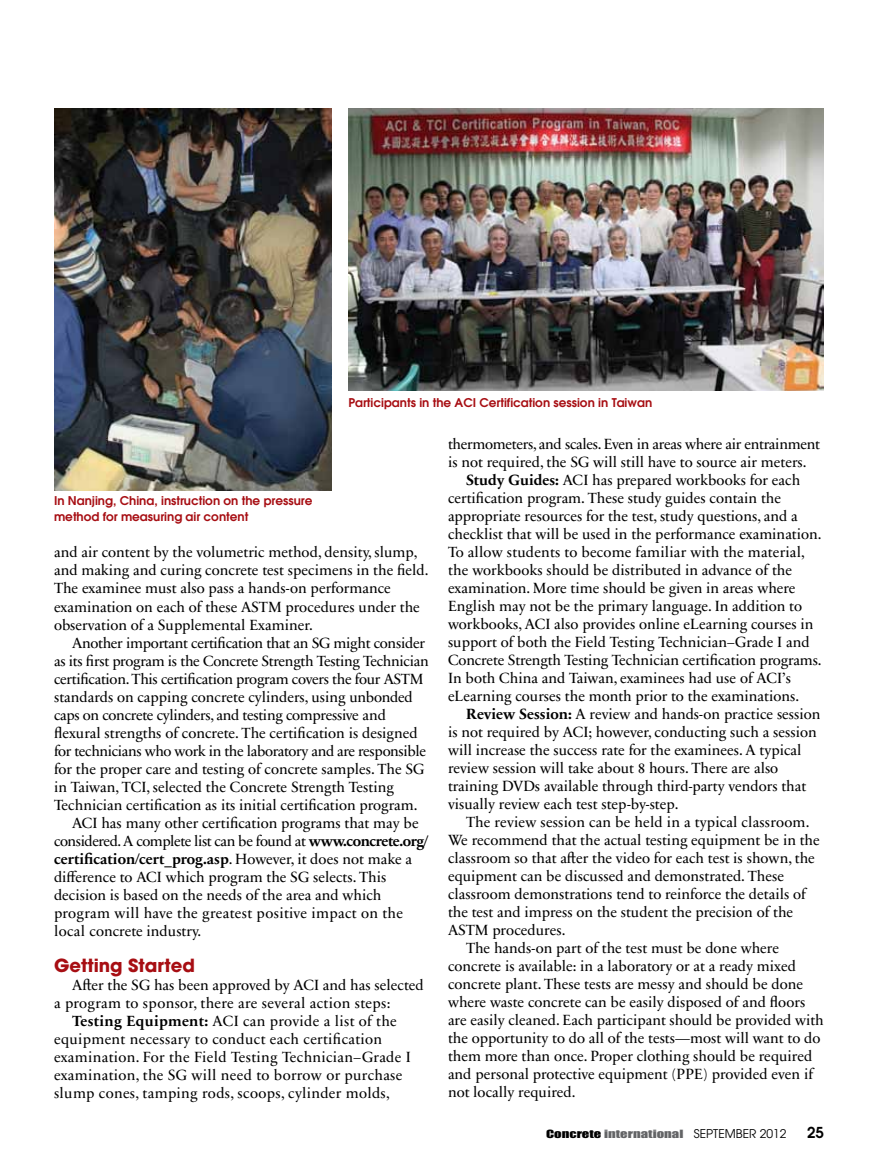
<style>
.page{position:relative;width:878px;height:1175px;background:#fff}
.page>*{position:absolute;margin:0;border:0;box-sizing:border-box;transform-origin:0 0}
.t1{font:700 18px "Avant Garde";color:#a70e13}
.t2{font:15px/18px "Sabon Next LT Pro";color:#000}
.t3{font:15px "Sabon Next LT Pro";letter-spacing:.02em;color:#000}
.t4{font:15px "Sabon Next LT Pro";letter-spacing:-.02em;color:#000}
.t5{font:15px "Sabon Next LT Pro";letter-spacing:-.025em;color:#000}
.t6{font:15px "Sabon Next LT Pro";letter-spacing:-.03em;color:#000}
.t7{font:700 15px "Sabon Next LT Pro";color:#000}
.t8{font:600 15px "Avant Garde";color:#000}
.t9{font:600 12px/16.5px "Avant Garde";color:#a70e13}
.t10{font:10.5px "Impact MT Std";color:#636466;scale:1.4 1}
.s1{font-weight:700}
.s2{font-weight:400}
.s3{color:#000}
.s4{font-family:"Avant Garde";font-size:12px;color:#000}
</style>
<div class="page">
<img style="left:54px;top:108px;width:277px;height:383px">
<img style="left:348px;top:108px;width:476px;height:282px">
<p class="t9" style="left:348px;top:394px;width:305px">Participants in the ACI Certification session in Taiwan</p>
<p class="t9" style="left:54px;top:492px;width:260px">In Nanjing, China, instruction on the pressure method for measuring air content</p>
<p class="t2" style="left:54px;top:543px;width:376px">and air content by the volumetric method, density, slump, and making and curing concrete test specimens in the field.<br>The examinee must also pass a hands-on performance examination on each of these ASTM procedures under the observation of a Supplemental Examiner.</p>
<p class="t4" style="left:72px;top:631px;width:354px">Another important certification that an SG might consider</p>
<p class="t4" style="left:54px;top:649px;width:376px">as its first program is the Concrete Strength Testing Technician</p>
<p class="t4" style="left:54px;top:667px;width:371px">certification. This certification program covers the four ASTM</p>
<p class="t2" style="left:54px;top:687px;width:360px">standards on capping concrete cylinders, using unbonded</p>
<p class="t4" style="left:54px;top:703px;width:333px">caps on concrete cylinders, and testing compressive and</p>
<p class="t2" style="left:54px;top:723px;width:365px">flexural strengths of concrete. The certification is designed</p>
<p class="t5" style="left:54px;top:739px;width:373px">for technicians who work in the laboratory and are responsible</p>
<p class="t2" style="left:54px;top:759px;width:372px">for the proper care and testing of concrete samples. The SG</p>
<p class="t2" style="left:54px;top:777px;width:341px">in Taiwan, TCI, selected the Concrete Strength Testing</p>
<p class="t2" style="left:54px;top:795px;width:365px">Technician certification as its initial certification program.</p>
<p class="t2" style="left:72px;top:813px;width:348px">ACI has many other certification programs that may be</p>
<p class="t6" style="left:54px;top:829px;width:376px">considered. A complete list can be found at <span class="s1">www.concrete.org/</span></p>
<p class="t7" style="left:54px;top:847px;width:359px">certification/cert_prog.asp<span class="s2">. However, it does not make a</span></p>
<p class="t2" style="left:54px;top:867px;width:334px">difference to ACI which program the SG selects. This</p>
<p class="t2" style="left:54px;top:885px;width:329px">decision is based on the needs of the area and which</p>
<p class="t3" style="left:54px;top:901px;width:350px">program will have the greatest positive impact on the</p>
<p class="t2" style="left:54px;top:921px;width:149px">local concrete industry.</p>
<p class="t1" style="left:54px;top:953px;width:142px">Getting Started</p>
<p class="t2" style="left:72px;top:975px;width:353px">After the SG has been approved by ACI and has selected</p>
<p class="t3" style="left:54px;top:991px;width:338px">a program to sponsor, there are several action steps:</p>
<p class="t3" style="left:72px;top:1009px;width:326px"><span class="s1">Testing Equipment:</span> ACI can provide a list of the</p>
<p class="t3" style="left:54px;top:1027px;width:329px">equipment necessary to conduct each certification</p>
<p class="t3" style="left:54px;top:1045px;width:358px">examination. For the Field Testing Technician–Grade I</p>
<p class="t3" style="left:54px;top:1063px;width:350px">examination, the SG will need to borrow or purchase</p>
<p class="t3" style="left:54px;top:1081px;width:337px">slump cones, tamping rods, scoops, cylinder molds,</p>
<p class="t4" style="left:448px;top:432px;width:373px">thermometers, and scales. Even in areas where air entrainment</p>
<p class="t2" style="left:448px;top:452px;width:360px">is not required, the SG will still have to source air meters.</p>
<p class="t2" style="left:466px;top:470px;width:336px"><span class="s1">Study Guides:</span> ACI has prepared workbooks for each</p>
<p class="t2" style="left:448px;top:488px;width:334px">certification program. These study guides contain the</p>
<p class="t2" style="left:448px;top:506px;width:351px">appropriate resources for the test, study questions, and a</p>
<p class="t2" style="left:448px;top:524px;width:375px">checklist that will be used in the performance examination.</p>
<p class="t2" style="left:448px;top:542px;width:358px">To allow students to become familiar with the material,</p>
<p class="t2" style="left:448px;top:560px;width:345px">the workbooks should be distributed in advance of the</p>
<p class="t2" style="left:448px;top:578px;width:349px">examination. More time should be given in areas where</p>
<p class="t2" style="left:448px;top:596px;width:355px">English may not be the primary language. In addition to</p>
<p class="t2" style="left:448px;top:614px;width:367px">workbooks, ACI also provides online eLearning courses in</p>
<p class="t2" style="left:448px;top:632px;width:363px">support of both the Field Testing Technician–Grade I and</p>
<p class="t2" style="left:448px;top:650px;width:375px">Concrete Strength Testing Technician certification programs.</p>
<p class="t2" style="left:448px;top:668px;width:345px">In both China and Taiwan, examinees had use of ACI’s</p>
<p class="t2" style="left:448px;top:686px;width:352px">eLearning courses the month prior to the examinations.</p>
<p class="t2" style="left:466px;top:704px;width:356px"><span class="s1">Review Session:</span> A review and hands-on practice session</p>
<p class="t2" style="left:448px;top:722px;width:370px">is not required by ACI; however, conducting such a session</p>
<p class="t2" style="left:448px;top:740px;width:355px">will increase the success rate for the examinees. A typical</p>
<p class="t2" style="left:448px;top:758px;width:332px">review session will take about 8 hours. There are also</p>
<p class="t2" style="left:448px;top:776px;width:360px">training DVDs available through third-party vendors that</p>
<p class="t2" style="left:448px;top:794px;width:232px">visually review each test step-by-step.</p>
<p class="t2" style="left:466px;top:812px;width:345px">The review session can be held in a typical classroom.</p>
<p class="t2" style="left:448px;top:830px;width:373px">We recommend that the actual testing equipment be in the</p>
<p class="t2" style="left:448px;top:848px;width:368px">classroom so that after the video for each test is shown, the</p>
<p class="t2" style="left:448px;top:866px;width:337px">equipment can be discussed and demonstrated. These</p>
<p class="t2" style="left:448px;top:884px;width:359px">classroom demonstrations tend to reinforce the details of</p>
<p class="t2" style="left:448px;top:902px;width:347px">the test and impress on the student the precision of the</p>
<p class="t2" style="left:448px;top:920px;width:119px">ASTM procedures.</p>
<p class="t2" style="left:466px;top:938px;width:314px">The hands-on part of the test must be done where</p>
<p class="t2" style="left:448px;top:956px;width:349px">concrete is available: in a laboratory or at a ready mixed</p>
<p class="t2" style="left:448px;top:974px;width:356px">concrete plant. These tests are messy and should be done</p>
<p class="t2" style="left:448px;top:992px;width:359px">where waste concrete can be easily disposed of and floors</p>
<p class="t2" style="left:448px;top:1010px;width:377px">are easily cleaned. Each participant should be provided with</p>
<p class="t2" style="left:448px;top:1028px;width:374px">the opportunity to do all of the tests—most will want to do</p>
<p class="t2" style="left:448px;top:1046px;width:366px">them more than once. Proper clothing should be required</p>
<p class="t2" style="left:448px;top:1064px;width:366px">and personal protective equipment (PPE) provided even if</p>
<p class="t2" style="left:448px;top:1082px;width:129px">not locally required.</p>
<p class="t10" style="left:546px;top:1126px;width:173px"><span class="s3">Concrete</span> international <span class="s4">SEPTEMBER 2012</span></p>
<p class="t8" style="left:807px;top:1122px;width:18px">25</p>
</div>
